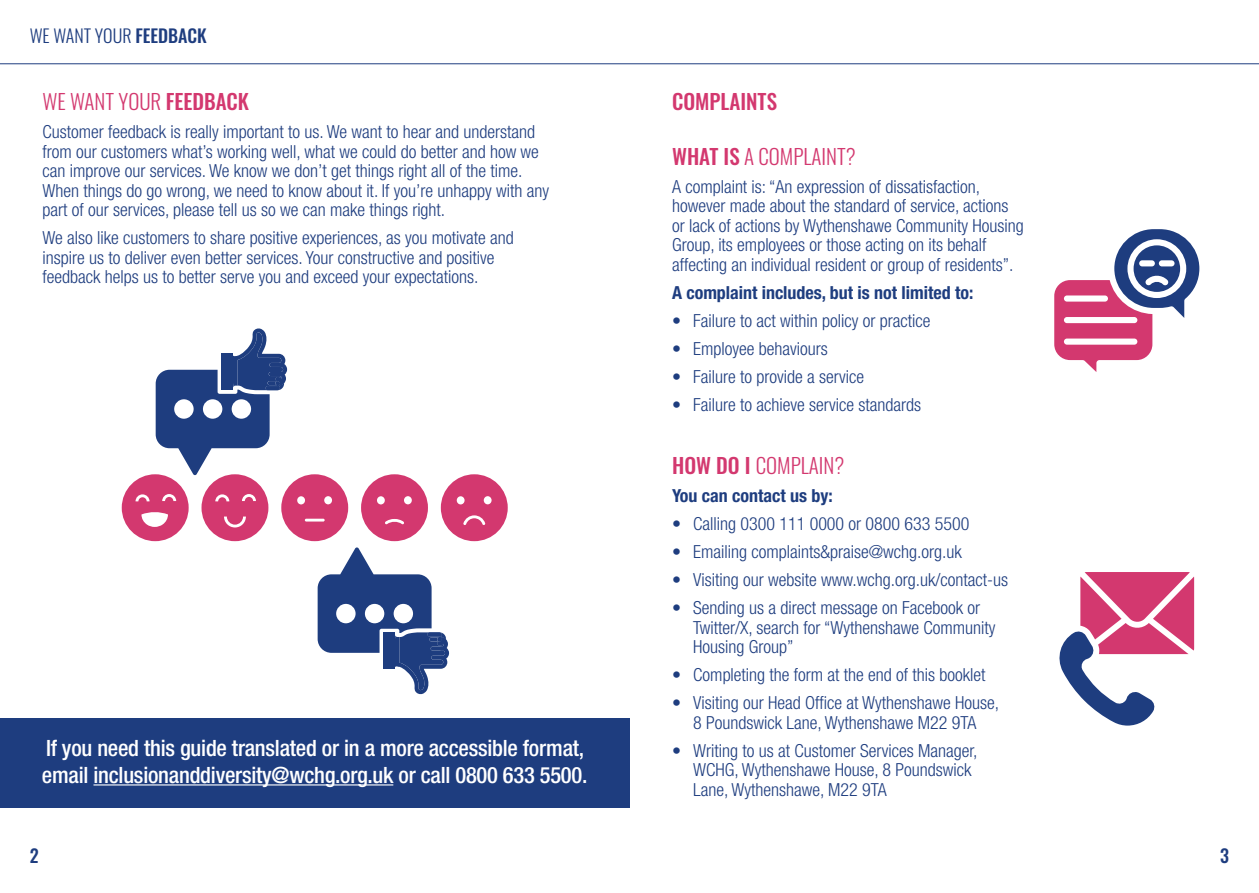
<style>
.page{position:relative;width:1259px;height:893px;background:#fff}
.page>*{position:absolute;margin:0;border:0;box-sizing:border-box;transform-origin:0 0}
.t1{font:500 condensed 22.5px/27px "Helvetica Neue LT Std";letter-spacing:-.01em;color:#fff}
.t2{font:300 21px "Oswald";color:#d3386f}
.t3{font:500 21px "Oswald";color:#d3386f}
.t4{font:300 condensed 18px/19.5px "Helvetica Neue LT Std";color:#1e3d7f}
.t5{font:700 condensed 18px "Helvetica Neue LT Std";color:#1e3d7f}
.t6{font:300 18px "Oswald";color:#1e3d7f}
.t7{font:500 18px "Oswald";color:#1e3d7f}
.s1{font-weight:500}
</style>
<div class="page">
<hr style="left:0;top:64px;width:1259px;height:1px;background:#1e3d7f">
<svg style="left:361px;top:474px;width:67px;height:67px"></svg>
<svg style="left:441px;top:474px;width:67px;height:67px"></svg>
<svg style="left:122px;top:328px;width:226px;height:213px"></svg>
<svg style="left:318px;top:547px;width:131px;height:148px"></svg>
<svg style="left:1054px;top:229px;width:145px;height:143px"></svg>
<svg style="left:1059px;top:572px;width:135px;height:154px"></svg>
<div style="left:0;top:719px;width:629px;height:89px;background:#1e3d7f"></div>
<hr style="left:93px;top:784px;width:300px;height:1px;background:#fff">
<p class="t6" style="left:30px;top:19px;width:178px">WE WANT YOUR <span class="s1">FEEDBACK</span></p>
<p class="t2" style="left:43px;top:83px;width:208px">WE WANT YOUR <span class="s1">FEEDBACK</span></p>
<p class="t4" style="left:43px;top:122px;width:508px">Customer feedback is really important to us. We want to hear and understand from our customers what’s working well, what we could do better and how we can improve our services. We know we don’t get things right all of the time.<br>When things do go wrong, we need to know about it. If you’re unhappy with any part of our services, please tell us so we can make things right.</p>
<p class="t4" style="left:43px;top:228px;width:473px">We also like customers to share positive experiences, as you motivate and inspire us to deliver even better services. Your constructive and positive feedback helps us to better serve you and exceed your expectations.</p>
<p class="t1" style="left:42px;top:734px;width:547px">If you need this guide translated or in a more accessible format, email inclusionanddiversity@wchg.org.uk or call 0800 633 5500.</p>
<p class="t3" style="left:672px;top:91px;width:106px">COMPLAINTS</p>
<p class="t2" style="left:672px;top:138px;width:185px"><span class="s1">WHAT IS</span> A COMPLAINT?</p>
<p class="t4" style="left:672px;top:177px;width:353px">A complaint is: “An expression of dissatisfaction, however made about the standard of service, actions or lack of actions by Wythenshawe Community Housing Group, its employees or those acting on its behalf affecting an individual resident or group of residents”.</p>
<p class="t5" style="left:672px;top:282px;width:303px">A complaint includes, but is not limited to:</p>
<p class="t4" style="left:672px;top:311px;width:260px">• Failure to act within policy or practice</p>
<p class="t4" style="left:672px;top:339px;width:157px">• Employee behaviours</p>
<p class="t4" style="left:672px;top:367px;width:194px">• Failure to provide a service</p>
<p class="t4" style="left:672px;top:395px;width:251px">• Failure to achieve service standards</p>
<p class="t2" style="left:672px;top:447px;width:174px"><span class="s1">HOW DO I</span> COMPLAIN?</p>
<p class="t5" style="left:672px;top:485px;width:162px">You can contact us by:</p>
<p class="t4" style="left:672px;top:514px;width:299px">• Calling 0300 111 0000 or 0800 633 5500</p>
<p class="t4" style="left:672px;top:542px;width:291px">• Emailing complaints&amp;praise@wchg.org.uk</p>
<p class="t4" style="left:672px;top:570px;width:337px">• Visiting our website www.wchg.org.uk/contact-us</p>
<p class="t4" style="left:693px;top:598px;width:304px;text-indent:-21px">• Sending us a direct message on Facebook or<br>Twitter/X, search for “Wythenshawe Community<br>Housing Group”</p>
<p class="t4" style="left:672px;top:665px;width:315px">• Completing the form at the end of this booklet</p>
<p class="t4" style="left:672px;top:693px;width:329px;text-align:center">• Visiting our Head Office at Wythenshawe House,<br>8 Poundswick Lane, Wythenshawe M22 9TA</p>
<p class="t4" style="left:693px;top:741px;width:286px;text-indent:-21px">• Writing to us at Customer Services Manager,<br>WCHG, Wythenshawe House, 8 Poundswick<br>Lane, Wythenshawe, M22 9TA</p>
<p class="t7" style="left:30px;top:846px;width:10px">2</p>
<p class="t7" style="left:1220px;top:846px;width:10px">3</p>
</div>
